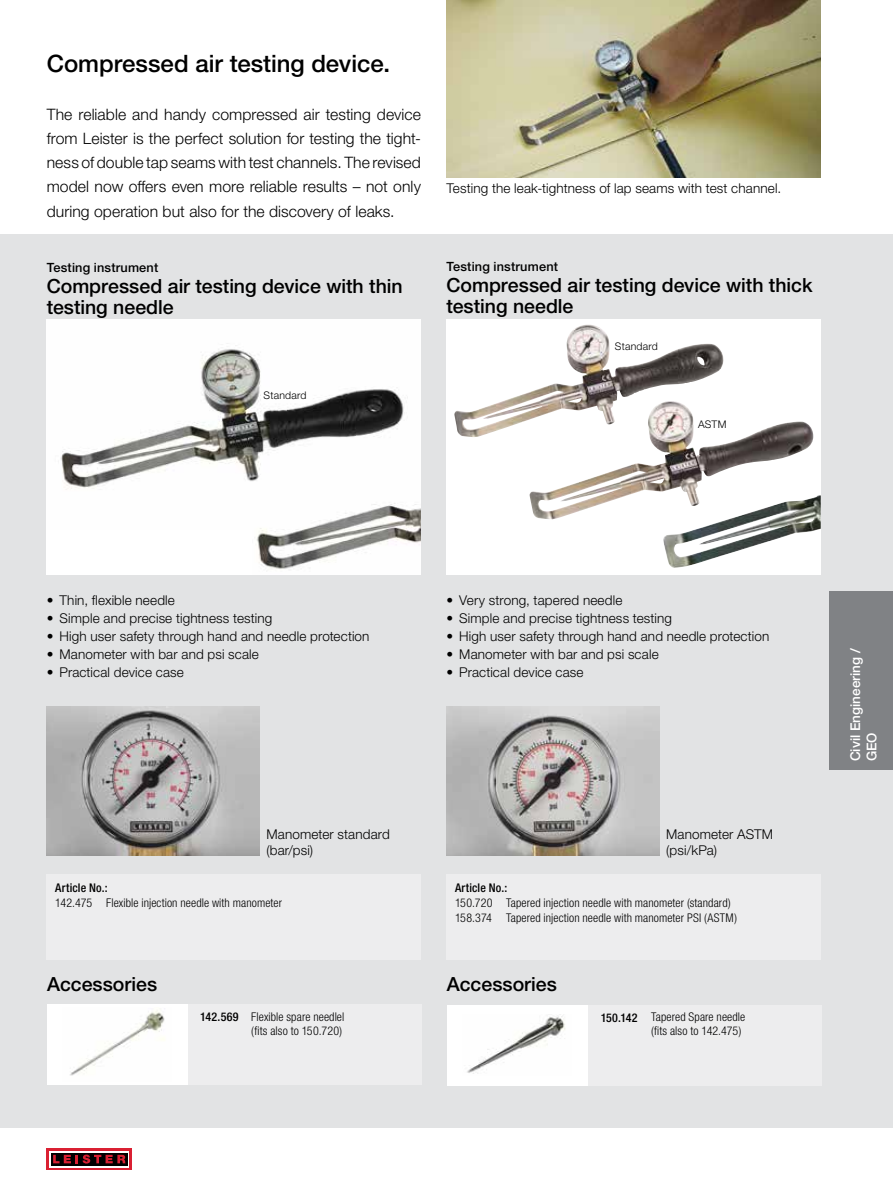
<style>
.page{position:relative;width:893px;height:1191px;background:#fff}
.page>*{position:absolute;margin:0;border:0;box-sizing:border-box;transform-origin:0 0}
.t1{font:500 24px "Helvetica Neue LTW1 G";color:#000}
.t2{font:500 19.5px/21px "Helvetica Neue LTW1 G";color:#000}
.t3{font:300 15.75px/24px "Helvetica Neue LTW1 G";letter-spacing:.005em;color:#000;text-align:justify}
.t4{font:300 13.5px/16.5px "Helvetica Neue LTW1 G";letter-spacing:.01em;color:#000}
.t5{font:500 13.5px/16.5px "Helvetica Neue LTW1 G";color:#fff}
.t6{font:500 12.75px "Helvetica Neue LTW1 G";letter-spacing:.015em;color:#000}
.t7{font:300 condensed 12px/13.5px "Helvetica Neue LTW1 G";letter-spacing:.01em;color:#000}
.t8{font:500 condensed 12px "Helvetica Neue LTW1 G";letter-spacing:.015em;color:#000}
.t9{font:300 10.5px "Helvetica Neue LTW1 G";letter-spacing:.02em;color:#000}
.s1{font-stretch:condensed}
</style>
<div class="page">
<div style="left:0;top:234px;width:893px;height:893px;background:#e2e3e4"></div>
<div style="left:829px;top:591px;width:64px;height:179px;background:#808285"></div>
<div style="left:47px;top:1148px;width:85px;height:21px;background:linear-gradient(to right,#da2032,#da2032)"></div>
<div style="left:49px;top:1151px;width:80px;height:16px;background:linear-gradient(to right,#000,#000)"></div>
<svg style="left:51px;top:1152px;width:77px;height:13px"></svg>
<svg style="left:53px;top:1154px;width:72px;height:9px"></svg>
<img style="left:446px;top:0;width:375px;height:177px">
<div style="left:47px;top:874px;width:374px;height:85px;background:#ededee"></div>
<div style="left:446px;top:874px;width:375px;height:85px;background:#ededee"></div>
<div style="left:47px;top:1004px;width:374px;height:81px;background:#ededee"></div>
<div style="left:47px;top:1004px;width:141px;height:81px;background:#fff"></div>
<img style="left:70px;top:1010px;width:95px;height:66px">
<div style="left:447px;top:1004px;width:374px;height:81px;background:#ededee"></div>
<div style="left:447px;top:1004px;width:140px;height:81px;background:#fff"></div>
<img style="left:467px;top:1015px;width:99px;height:59px">
<img style="left:47px;top:706px;width:212px;height:149px">
<img style="left:446px;top:706px;width:213px;height:149px">
<div style="left:446px;top:319px;width:375px;height:255px;background:#fff"></div>
<img style="left:454px;top:331px;width:270px;height:106px">
<img style="left:530px;top:401px;width:283px;height:118px">
<div style="left:47px;top:319px;width:374px;height:255px;background:#fff"></div>
<img style="left:60px;top:345px;width:348px;height:145px">
<img style="left:663px;top:495px;width:158px;height:73px">
<img style="left:256px;top:503px;width:165px;height:66px">
<h1 class="t1" style="left:47px;top:49px;width:345px">Compressed air testing device.</h1>
<p class="t3" style="left:47px;top:103px;width:376px">The reliable and handy compressed air testing device from Leister is the perfect solution for testing the tight&shy;ness of double tap seams with test channels. The revised model now offers even more reliable results – not only during operation but also for the discovery of leaks.</p>
<p class="t6" style="left:47px;top:260px;width:113px">Testing instrument</p>
<h2 class="t2" style="left:47px;top:276px;width:357px">Compressed air testing device with thin testing needle</h2>
<p class="t9" style="left:264px;top:389px;width:44px">Standard</p>
<p class="t4" style="left:446px;top:180px;width:336px">Testing the leak-tightness of lap seams with test channel.</p>
<p class="t6" style="left:446px;top:259px;width:113px">Testing instrument</p>
<h2 class="t2" style="left:446px;top:275px;width:367px">Compressed air testing device with thick testing needle</h2>
<p class="t9" style="left:615px;top:340px;width:44px">Standard</p>
<p class="t9" style="left:698px;top:418px;width:30px">ASTM</p>
<p class="t4" style="left:47px;top:592px;width:130px"><span class="s1">•</span> Thin, flexible needle</p>
<p class="t4" style="left:47px;top:610px;width:227px"><span class="s1">•</span> Simple and precise tightness testing</p>
<p class="t4" style="left:47px;top:628px;width:324px"><span class="s1">•</span> High user safety through hand and needle protection</p>
<p class="t4" style="left:47px;top:646px;width:214px"><span class="s1">•</span> Manometer with bar and psi scale</p>
<p class="t4" style="left:47px;top:664px;width:139px"><span class="s1">•</span> Practical device case</p>
<p class="t4" style="left:446px;top:592px;width:177px"><span class="s1">•</span> Very strong, tapered needle</p>
<p class="t4" style="left:446px;top:610px;width:227px"><span class="s1">•</span> Simple and precise tightness testing</p>
<p class="t4" style="left:446px;top:628px;width:324px"><span class="s1">•</span> High user safety through hand and needle protection</p>
<p class="t4" style="left:446px;top:646px;width:214px"><span class="s1">•</span> Manometer with bar and psi scale</p>
<p class="t4" style="left:446px;top:664px;width:139px"><span class="s1">•</span> Practical device case</p>
<p class="t4" style="left:266px;top:825px;width:125px">Manometer standard (bar/psi)</p>
<p class="t4" style="left:666px;top:826px;width:108px">Manometer ASTM (psi/kPa)</p>
<p class="t8" style="left:55px;top:881px;width:54px">Article No.:</p>
<p class="t7" style="left:55px;top:896px;width:228px">142.475 Flexible injection needle with manometer</p>
<p class="t8" style="left:455px;top:881px;width:54px">Article No.:</p>
<p class="t7" style="left:455px;top:895px;width:283px;line-height:15px">150.720 Tapered injection needle with manometer (standard)<br>158.374 Tapered injection needle with manometer PSI (ASTM)</p>
<h2 class="t2" style="left:47px;top:973px;width:111px">Accessories</h2>
<h2 class="t2" style="left:447px;top:974px;width:111px">Accessories</h2>
<p class="t8" style="left:200px;top:1009px;width:40px">142.569</p>
<p class="t8" style="left:601px;top:1010px;width:38px">150.142</p>
<p class="t7" style="left:251px;top:1010px;width:94px">Flexible spare needlel (fits also to 150.720)</p>
<p class="t7" style="left:651px;top:1010px;width:96px">Tapered Spare needle (fits also to 142.475)</p>
<p class="t5" style="left:847px;top:761px;width:115px;rotate:-90deg">Civil Engineering /<br>GEO</p>
</div>
